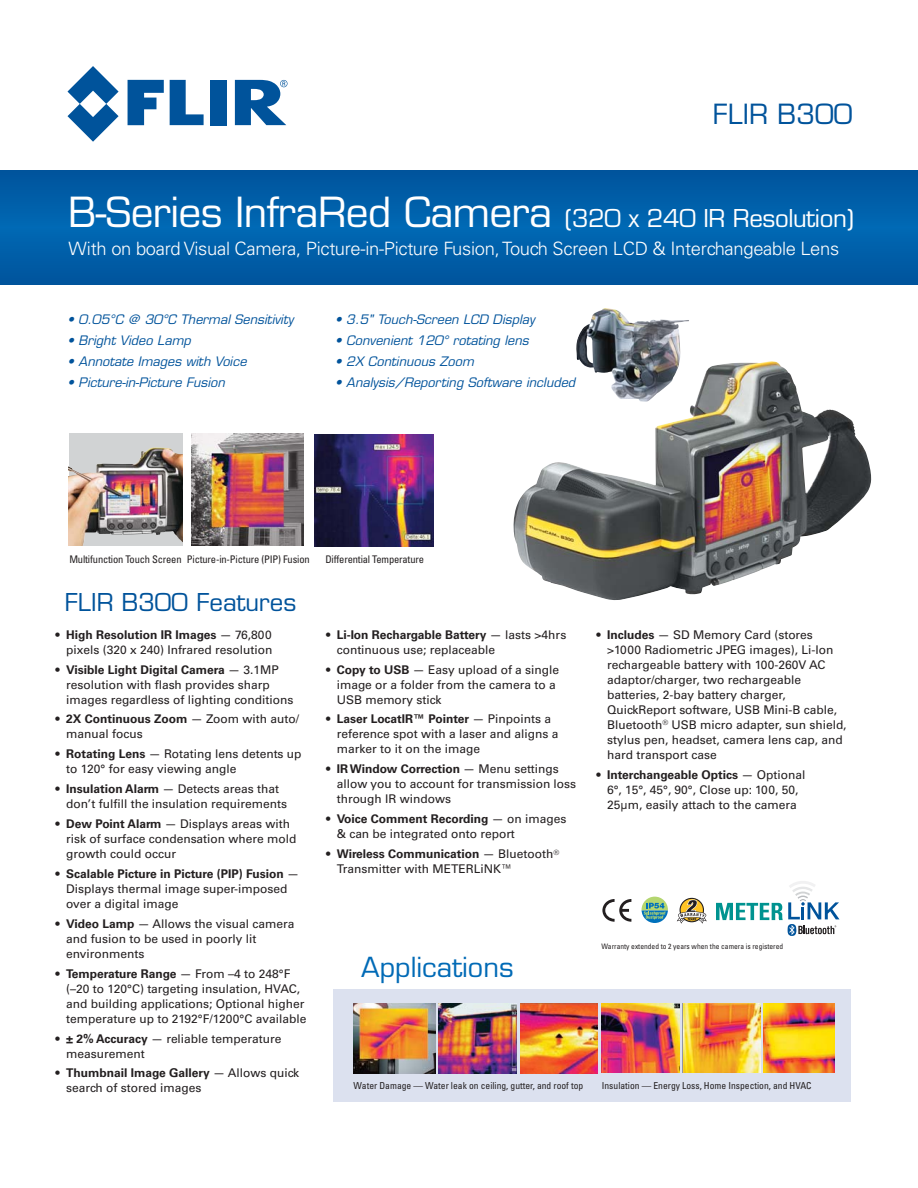
<style>
.page{position:relative;width:918px;height:1188px;background:#fff}
.page>*{position:absolute;margin:0;border:0;box-sizing:border-box;transform-origin:0 0}
.t1{font:40.5px "Eurostile LT";letter-spacing:-.015em;color:#fff}
.t2{font:27.15px "Eurostile LT";color:#00539b}
.t3{font:27px "Eurostile LT";color:#006ab6}
.t4{font:24px "Eurostile LT";color:#00539b}
.t5{font:300 18.3px "Univers LT";letter-spacing:-.015em;color:#fff}
.t6{font:italic 12.75px "Eurostile LT";letter-spacing:.005em;color:#00539b}
.t7{font:12px/15px "Univers LT";color:#231f20}
.t8{font:condensed 10.5px "Univers LT";letter-spacing:-.015em;color:#231f20}
.t9{font:condensed 9.6px "Univers LT";color:#231f20}
.t10{font:condensed 7.5px "Univers LT";color:#231f20}
.s1{font-size:24px}
.s2{font-weight:700}
</style>
<div class="page">
<svg style="left:128px;top:80px;width:36px;height:45px"></svg>
<svg style="left:170px;top:80px;width:34px;height:45px"></svg>
<div style="left:211px;top:80px;width:16px;height:45px;background:#00539b"></div>
<svg style="left:67px;top:66px;width:52px;height:76px"></svg>
<svg style="left:235px;top:80px;width:52px;height:45px"></svg>
<div style="left:0;top:170px;width:918px;height:114px;background:#005ea7"></div>
<div style="left:69px;top:433px;width:114px;height:113px;background:#d1d3d4"></div>
<img style="left:69px;top:448px;width:114px;height:98px">
<img style="left:191px;top:434px;width:113px;height:111px">
<img style="left:315px;top:435px;width:119px;height:112px">
<img style="left:576px;top:308px;width:113px;height:53px">
<img style="left:514px;top:361px;width:357px;height:239px">
<div style="left:333px;top:989px;width:517px;height:113px;background:#dce1ef"></div>
<img style="left:353px;top:1004px;width:82px;height:69px">
<img style="left:439px;top:1003px;width:78px;height:70px">
<img style="left:520px;top:1004px;width:78px;height:69px">
<img style="left:601px;top:1003px;width:78px;height:70px">
<img style="left:683px;top:1004px;width:77px;height:69px">
<img style="left:764px;top:1003px;width:71px;height:70px">
<svg style="left:677px;top:898px;width:30px;height:26px"></svg>
<svg style="left:602px;top:899px;width:29px;height:23px"></svg>
<svg style="left:642px;top:897px;width:26px;height:26px"></svg>
<svg style="left:716px;top:881px;width:124px;height:55px"></svg>
<h2 class="t2" style="left:713px;top:104px;width:141px">FLIR B300</h2>
<h1 class="t1" style="left:69px;top:196px;width:787px">B-Series InfraRed Camera <span class="s1">(320 x 240 IR Resolution)</span></h1>
<h3 class="t5" style="left:69px;top:242px;width:772px">With on board Visual Camera, Picture-in-Picture Fusion, Touch Screen LCD &amp; Interchangeable Lens</h3>
<p class="t6" style="left:68px;top:314px;width:227px">• 0.05°C @ 30°C Thermal Sensitivity</p>
<p class="t6" style="left:68px;top:335px;width:125px">• Bright Video Lamp</p>
<p class="t6" style="left:68px;top:356px;width:181px">• Annotate Images with Voice</p>
<p class="t6" style="left:68px;top:377px;width:159px">• Picture-in-Picture Fusion</p>
<p class="t6" style="left:335px;top:314px;width:201px">• 3.5" Touch-Screen LCD Display</p>
<p class="t6" style="left:335px;top:335px;width:195px">• Convenient 120° rotating lens</p>
<p class="t6" style="left:335px;top:356px;width:140px">• 2X Continuous Zoom</p>
<p class="t6" style="left:335px;top:377px;width:242px">• Analysis/Reporting Software included</p>
<p class="t8" style="left:69px;top:556px;width:242px">Multifunction Touch Screen Picture-in-Picture (PIP) Fusion</p>
<p class="t8" style="left:325px;top:556px;width:100px">Differential Temperature</p>
<h3 class="t4" style="left:65px;top:593px;width:233px">FLIR B300 Features</h3>
<p class="t7" style="left:56px;top:628px;width:219px;text-align:right">• <span class="s2">High Resolution IR Images</span> — 76,800 pixels (320 x 240) Infrared resolution</p>
<p class="t7" style="left:66px;top:663px;width:229px;text-indent:-11px">• <span class="s2">Visible Light Digital Camera</span> — 3.1MP resolution with flash provides sharp images regardless of lighting conditions</p>
<p class="t7" style="left:66px;top:713px;width:234px;text-indent:-11px">• <span class="s2">2X Continuous Zoom</span> — Zoom with auto/ manual focus</p>
<p class="t7" style="left:66px;top:748px;width:237px;text-indent:-11px">• <span class="s2">Rotating Lens</span> — Rotating lens detents up to 120° for easy viewing angle</p>
<p class="t7" style="left:66px;top:783px;width:222px;text-indent:-11px">• <span class="s2">Insulation Alarm</span> — Detects areas that don’t fulfill the insulation requirements</p>
<p class="t7" style="left:66px;top:817px;width:232px;text-indent:-11px">• <span class="s2">Dew Point Alarm</span> — Displays areas with risk of surface condensation where mold growth could occur</p>
<p class="t7" style="left:66px;top:867px;width:235px;text-indent:-11px">• <span class="s2">Scalable Picture in Picture (PIP) Fusion</span> —<br>Displays thermal image super-imposed over a digital image</p>
<p class="t7" style="left:66px;top:917px;width:230px;text-indent:-11px">• <span class="s2">Video Lamp</span> — Allows the visual camera and fusion to be used in poorly lit environments</p>
<p class="t7" style="left:66px;top:967px;width:242px;text-indent:-11px">• <span class="s2">Temperature Range</span> — From –4 to 248°F (–20 to 120°C) targeting insulation, HVAC, and building applications; Optional higher temperature up to 2192°F/1200°C available</p>
<p class="t7" style="left:66px;top:1032px;width:217px;text-indent:-11px">• <span class="s2">± 2% Accuracy</span> — reliable temperature measurement</p>
<p class="t7" style="left:66px;top:1067px;width:234px;text-indent:-11px">• <span class="s2">Thumbnail Image Gallery</span> — Allows quick search of stored images</p>
<p class="t7" style="left:337px;top:628px;width:231px;text-indent:-11px">• <span class="s2">Li-Ion Rechargable Battery</span> — lasts &gt;4hrs continuous use; replaceable</p>
<p class="t7" style="left:337px;top:663px;width:224px;text-indent:-11px">• <span class="s2">Copy to USB</span> — Easy upload of a single image or a folder from the camera to a<br>USB memory stick</p>
<p class="t7" style="left:337px;top:713px;width:223px;text-indent:-11px">• <span class="s2">Laser LocatIR™ Pointer</span> — Pinpoints a reference spot with a laser and aligns a marker to it on the image</p>
<p class="t7" style="left:337px;top:763px;width:241px;text-indent:-11px">• <span class="s2">IR Window Correction</span> — Menu settings allow you to account for transmission loss through IR windows</p>
<p class="t7" style="left:337px;top:813px;width:231px;text-indent:-11px">• <span class="s2">Voice Comment Recording</span> — on images &amp; can be integrated onto report</p>
<p class="t7" style="left:337px;top:847px;width:224px;text-indent:-11px">• <span class="s2">Wireless Communication</span> — Bluetooth<sup>®<br></sup>Transmitter with METERLiNK™</p>
<p class="t7" style="left:607px;top:628px;width:241px;text-indent:-11px">• <span class="s2">Includes</span> — SD Memory Card (stores &gt;1000 Radiometric JPEG images), Li-Ion rechargeable battery with 100-260V AC adaptor/charger, two rechargeable batteries, 2-bay battery charger, QuickReport software, USB Mini-B cable, Bluetooth<sup>®</sup> USB micro adapter, sun shield, stylus pen, headset, camera lens cap, and hard transport case</p>
<p class="t7" style="left:597px;top:768px;width:210px;text-align:center">• <span class="s2">Interchangeable Optics</span> — Optional<br>6°, 15°, 45°, 90°, Close up: 100, 50,<br>25μm, easily attach to the camera</p>
<h3 class="t3" style="left:361px;top:957px;width:154px">Applications</h3>
<p class="t10" style="left:601px;top:944px;width:183px">Warranty extended to 2 years when the camera is registered</p>
<p class="t9" style="left:354px;top:1082px;width:231px">Water Damage — Water leak on ceiling, gutter, and roof top</p>
<p class="t9" style="left:602px;top:1082px;width:211px">Insulation — Energy Loss, Home Inspection, and HVAC</p>
</div>
